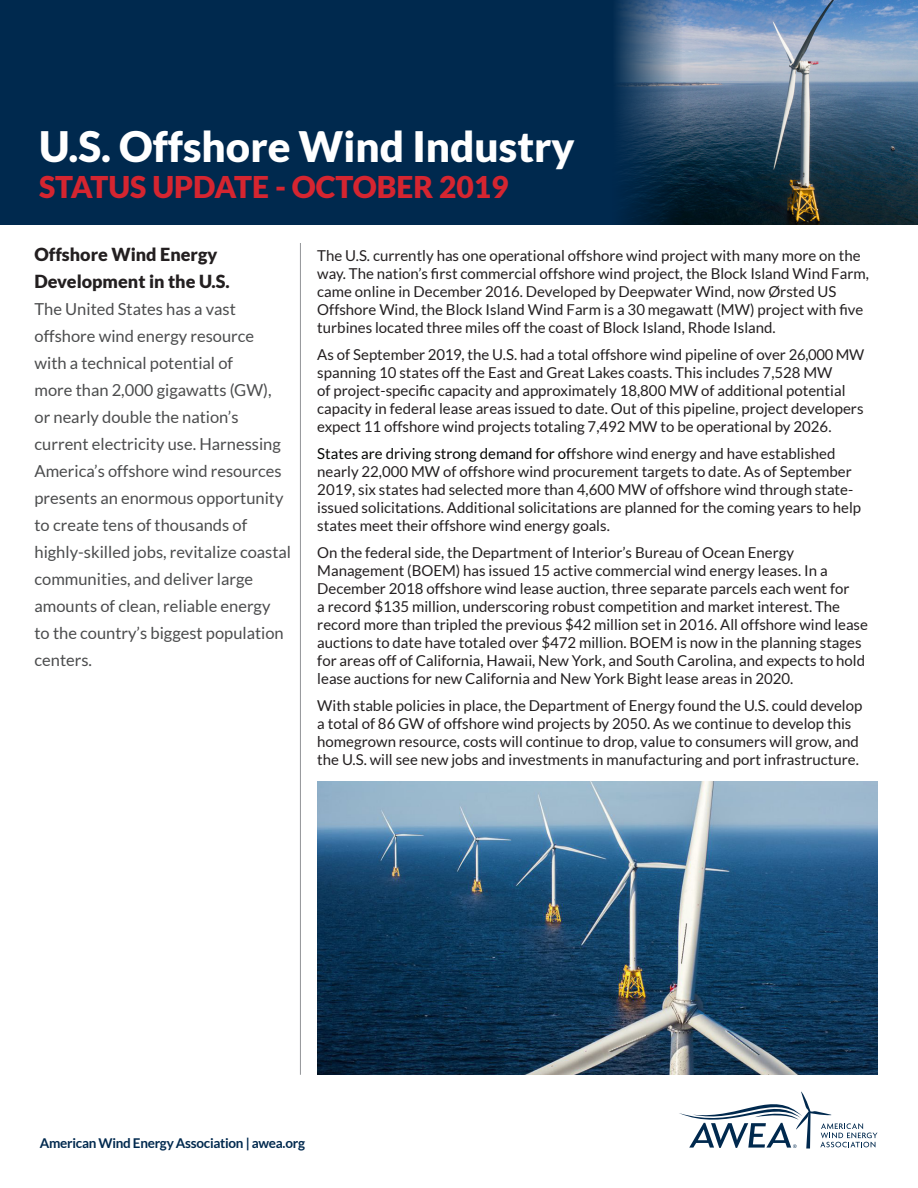
<style>
.page{position:relative;width:918px;height:1188px;background:#fff}
.page>*{position:absolute;margin:0;border:0;box-sizing:border-box;transform-origin:0 0}
.t1{font:900 42px "Lato";color:#fff}
.t2{font:900 30px "Lato";color:#d52530}
._3-Left_Hand_Column{font:900 18px/27px "Lato";color:#231f20}
._4-Left_Hand_Column{font:16.5px/27px "Lato";color:#4b4c4d}
._5-Paragraph_text_bl{font:15px/18px "Lato";color:#231f20}
.t3{font:700 13.5px "Lato";letter-spacing:-.02em;color:#00294e}
.s1{font-size:14.85px}
.s2{color:#040503}
</style>
<div class="page">
<svg style="left:679px;top:1091px;width:199px;height:58px"></svg>
<div style="left:0;top:0;width:612px;height:225px;background:#00294e"></div>
<img style="left:683px;top:0;width:235px;height:225px">
<svg style="left:612px;top:0;width:71px;height:225px;background:#2a4a67"></svg>
<hr style="left:300px;top:243px;width:1px;height:832px;background:#939598">
<img style="left:317px;top:781px;width:561px;height:294px">
<p class="t1" style="left:39px;top:122px;width:537px">U.S. Offshore Wind Industry</p>
<p class="t2" style="left:39px;top:169px;width:471px">STATUS UPDATE - OCTOBER 2019</p>
<p class="_3-Left_Hand_Column" style="left:34px;top:241px;width:197px">Offshore Wind Energy<br>Development in the U.S.</p>
<p class="_4-Left_Hand_Column" style="left:34px;top:295px;width:258px">The United States has a vast offshore wind energy resource<br>with a technical potential of<br>more than 2,000 gigawatts (GW), or nearly double the nation’s current electricity use. Harnessing<br>America’s offshore wind resources presents an enormous opportunity to create tens of thousands of highly-skilled jobs, revitalize coastal communities, and deliver large amounts of clean, reliable energy<br>to the country’s biggest population centers.</p>
<p class="_5-Paragraph_text_bl" style="left:317px;top:246px;width:553px">The U.S. currently has one operational offshore wind project with many more on the way. The nation’s first commercial offshore wind project, the Block Island Wind Farm, came online in December 2016. Developed by Deepwater Wind, now Ørsted US Offshore Wind, the Block Island Wind Farm is a 30 megawatt (MW) project with five turbines located three miles off the coast of Block Island, Rhode Island.</p>
<p class="_5-Paragraph_text_bl" style="left:317px;top:345px;width:549px">As of September 2019, the U.S. had a total offshore wind pipeline of over <span class="s1">26,000 MW</span></p>
<p class="_5-Paragraph_text_bl" style="left:317px;top:363px;width:548px">spanning 10 states off the East and Great Lakes coasts. This includes 7,528 MW<br>of project-specific capacity and approximately 18,800 MW of additional potential capacity in federal lease areas issued to date. Out of this pipeline, project developers expect 11 offshore wind projects totaling 7,492 MW to be operational by 2026.</p>
<p class="_5-Paragraph_text_bl" style="left:317px;top:444px;width:545px"><span class="s2">States are driving strong demand for of</span>fshore wind energy and have established nearly 22,000 MW of offshore wind procurement targets to date. As of September 2019, six states had selected more than 4,600 MW of offshore wind through state&shy;issued solicitations. Additional solicitations are planned for the coming years to help states meet their offshore wind energy goals.</p>
<p class="_5-Paragraph_text_bl" style="left:317px;top:543px;width:552px">On the federal side, the Department of Interior’s Bureau of Ocean Energy Management (BOEM) has issued 15 active commercial wind energy leases. In a December 2018 offshore wind lease auction, three separate parcels each went for<br>a record $135 million, underscoring robust competition and market interest. The record more than tripled the previous $42 million set in 2016. All offshore wind lease auctions to date have totaled over $472 million. BOEM is now in the planning stages for areas off of California, Hawaii, New York, and South Carolina, and expects to hold lease auctions for new California and New York Bight lease areas in 2020.</p>
<p class="_5-Paragraph_text_bl" style="left:317px;top:696px;width:547px">With stable policies in place, the Department of Energy found the U.S. could develop a total of 86 GW of offshore wind projects by 2050. As we continue to develop this homegrown resource, costs will continue to drop, value to consumers will grow, and the U.S. will see new jobs and investments in manufacturing and port infrastructure.</p>
<p class="t3" style="left:40px;top:1135px;width:267px">American Wind Energy Association | awea.org</p>
</div>
